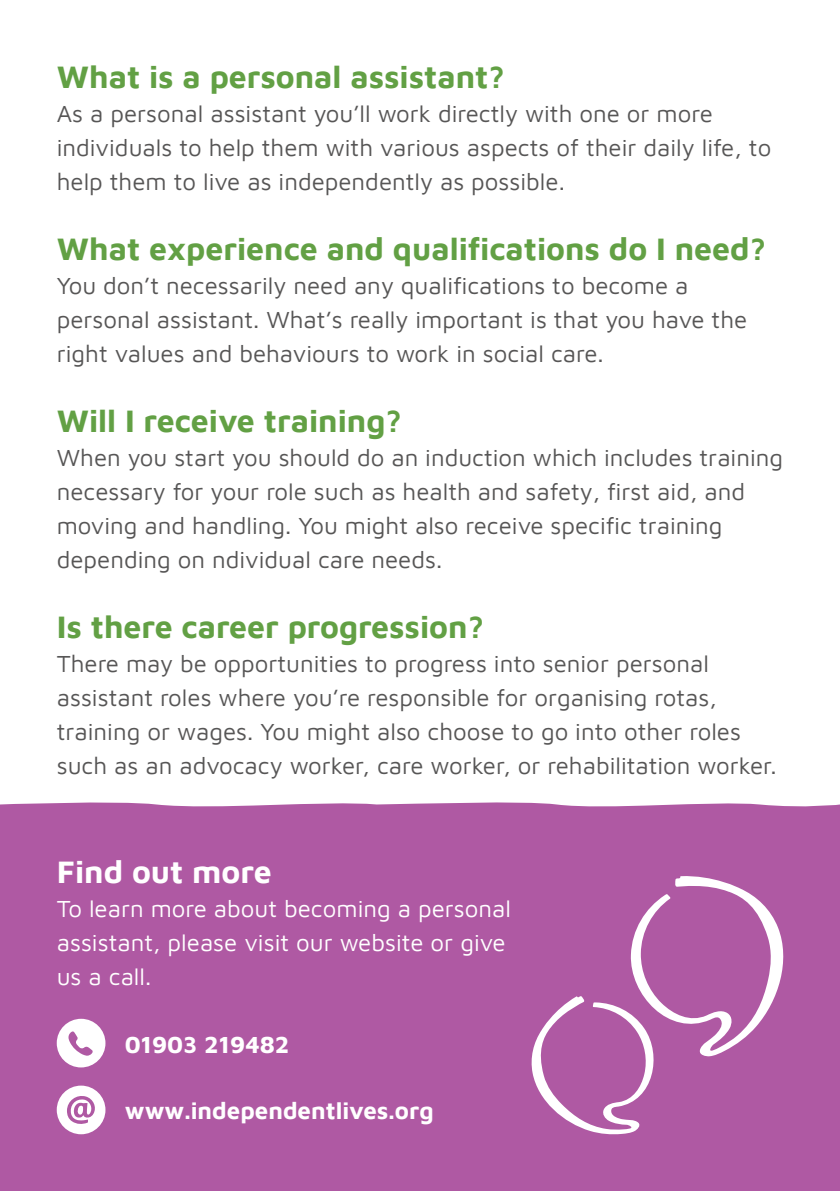
<style>
.page{position:relative;width:840px;height:1191px;background:#fff}
.page>*{position:absolute;margin:0;border:0;box-sizing:border-box;transform-origin:0 0}
.Paragraph_Style_1{font:700 32px "Maven Pro";color:#62a044}
.Paragraph_Style_1-2{font:700 32px "Maven Pro";color:#fff}
.Paragraph_Style_1-3{font:24px/34px "Maven Pro";color:#575656}
.Paragraph_Style_1-4{font:24px/34px "Maven Pro";color:#fff}
.Paragraph_Style_1-5{font:700 24px "Maven Pro";color:#fff}
</style>
<div class="page">
<svg style="left:0;top:802px;width:839px;height:29px;background:#b566aa"></svg>
<div style="left:0;top:831px;width:839px;height:360px;background:#af59a3"></div>
<svg style="left:57px;top:1018px;width:48px;height:49px"></svg>
<svg style="left:57px;top:1085px;width:48px;height:49px"></svg>
<svg style="left:531px;top:876px;width:253px;height:258px"></svg>
<p class="Paragraph_Style_1" style="left:57px;top:55px;width:449px">What is a personal assistant?</p>
<p class="Paragraph_Style_1-3" style="left:57px;top:95px;width:715px">As a personal assistant you’ll work directly with one or more individuals to help them with various aspects of their daily life, to help them to live as independently as possible.</p>
<p class="Paragraph_Style_1" style="left:57px;top:227px;width:710px">What experience and qualifications do I need?</p>
<p class="Paragraph_Style_1-3" style="left:57px;top:267px;width:691px">You don’t necessarily need any qualifications to become a personal assistant. What’s really important is that you have the right values and behaviours to work in social care.</p>
<p class="Paragraph_Style_1" style="left:57px;top:399px;width:346px">Will I receive training?</p>
<p class="Paragraph_Style_1-3" style="left:57px;top:439px;width:727px">When you start you should do an induction which includes training necessary for your role such as health and safety, first aid, and moving and handling. You might also receive specific training depending on ndividual care needs.</p>
<p class="Paragraph_Style_1" style="left:57px;top:605px;width:428px">Is there career progression?</p>
<p class="Paragraph_Style_1-3" style="left:57px;top:645px;width:721px">There may be opportunities to progress into senior personal assistant roles where you’re responsible for organising rotas, training or wages. You might also choose to go into other roles such as an advocacy worker, care worker, or rehabilitation worker.</p>
<p class="Paragraph_Style_1-2" style="left:57px;top:849px;width:216px">Find out more</p>
<p class="Paragraph_Style_1-4" style="left:57px;top:890px;width:455px">To learn more about becoming a personal assistant, please visit our website or give us a call.</p>
<p class="Paragraph_Style_1-5" style="left:125px;top:1028px;width:166px">01903 219482</p>
<p class="Paragraph_Style_1-5" style="left:125px;top:1094px;width:310px">www.independentlives.org</p>
</div>
